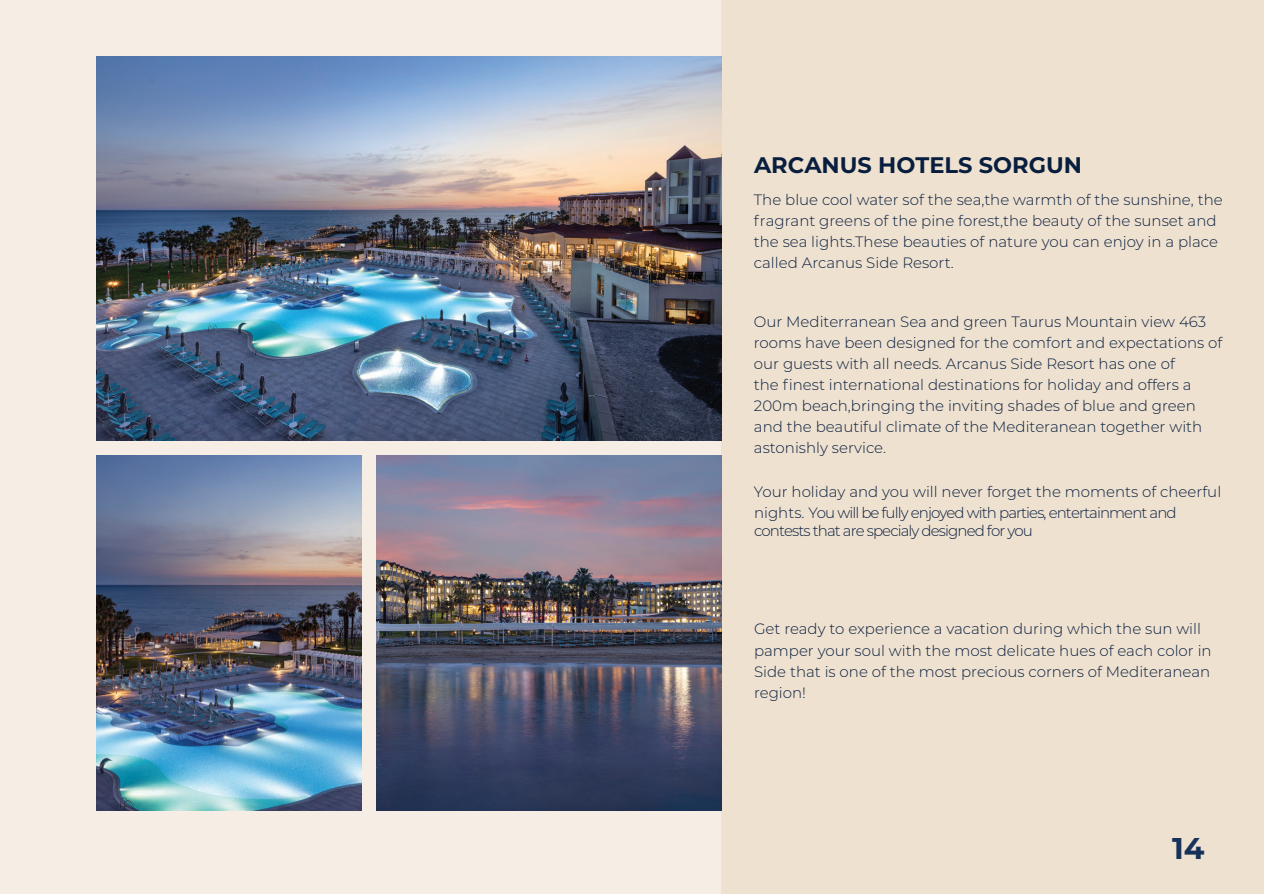
<style>
.page{position:relative;width:1265px;height:895px;background:#fff}
.page>*{position:absolute;margin:0;border:0;box-sizing:border-box;transform-origin:0 0}
.t1{font:700 30px "Montserrat";color:#16325b}
.t2{font:700 22.5px "Montserrat";color:#091e3e}
.t3{font:300 15px/21px "Montserrat";color:#091e3e}
.t4{font:300 15px "Montserrat";letter-spacing:-.06em;color:#091e3e}
</style>
<div class="page">
<div style="left:1px;top:1px;width:1263px;height:893px;background:#f6ede4"></div>
<div style="left:721px;top:1px;width:543px;height:893px;background:#eee1d0"></div>
<img style="left:97px;top:56px;width:624px;height:385px">
<img style="left:97px;top:455px;width:264px;height:355px">
<img style="left:376px;top:455px;width:345px;height:355px">
<h2 class="t2" style="left:754px;top:149px;width:329px">ARCANUS HOTELS SORGUN</h2>
<p class="t3" style="left:753px;top:188px;width:470px">The blue cool water sof the sea,the warmth of the sunshine, the fragrant greens of the pine forest,the beauty of the sunset and the sea lights.These beauties of nature you can enjoy in a place called Arcanus Side Resort.</p>
<p class="t3" style="left:754px;top:310px;width:470px">Our Mediterranean Sea and green Taurus Mountain view 463 rooms have been designed for the comfort and expectations of our guests with all needs. Arcanus Side Resort has one of<br>the finest international destinations for holiday and offers a 200m beach,bringing the inviting shades of blue and green and the beautiful climate of the Mediteranean together with astonishly service.</p>
<p class="t3" style="left:754px;top:481px;width:469px">Your holiday and you will never forget the moments of cheerful nights. You will be fully enjoyed with parties, entertainment and</p>
<p class="t4" style="left:754px;top:520px;width:280px">contests that are specialy designed for you</p>
<p class="t3" style="left:754px;top:618px;width:459px">Get ready to experience a vacation during which the sun will pamper your soul with the most delicate hues of each color in Side that is one of the most precious corners of Mediteranean region!</p>
<h1 class="t1" style="left:1171px;top:826px;width:34px">14</h1>
</div>
